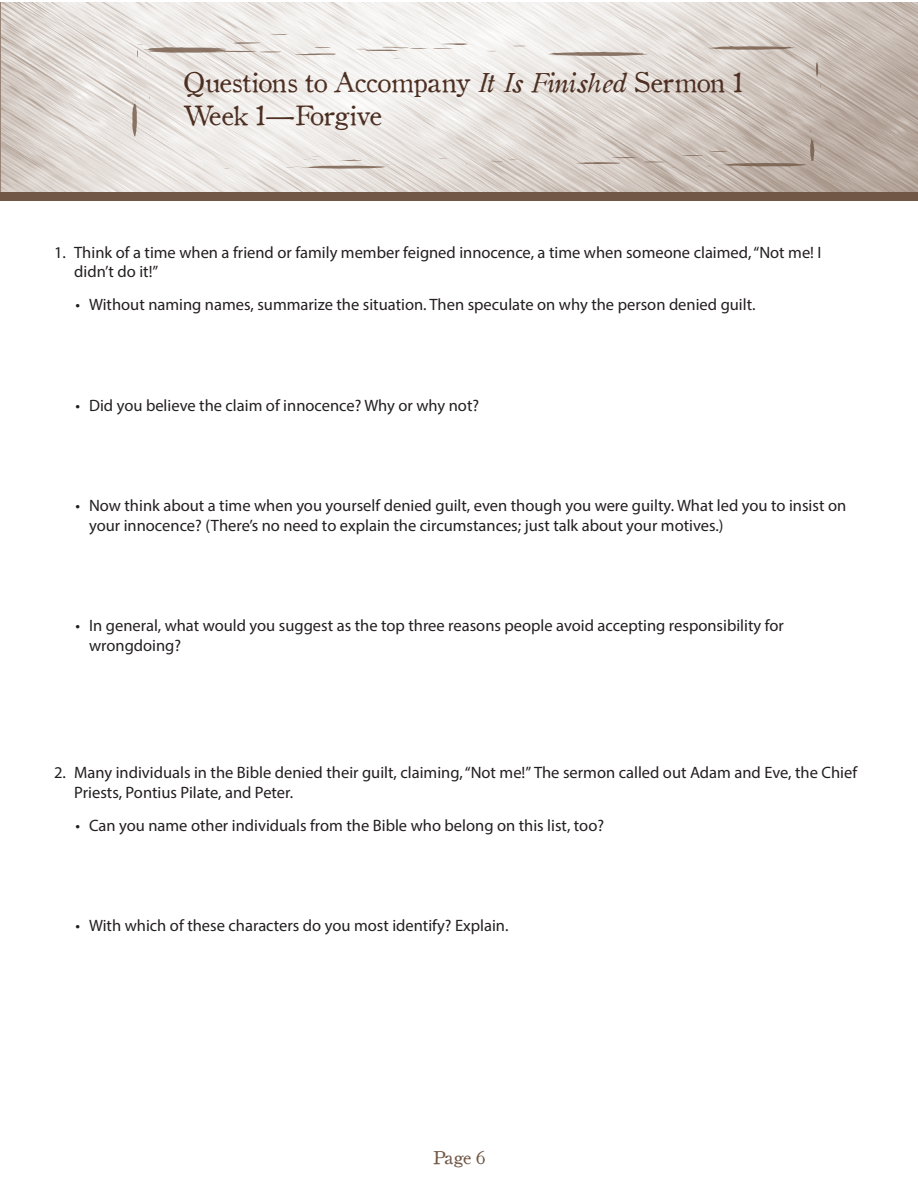
<style>
.page{position:relative;width:918px;height:1188px;background:#fff}
.page>*{position:absolute;margin:0;border:0;box-sizing:border-box;transform-origin:0 0}
.t1{font:27px/33px "Old Style 1 HPLHS";color:#4d2f22}
.t2{font:18px "Old Style 1 HPLHS";color:#705745}
.t3{font:16.5px/19.5px "Myriad Pro";color:#231f20}
.s1{font-family:"Oldstyle Italic HPLHS"}
</style>
<div class="page">
<img style="left:1px;top:2px;width:917px;height:190px">
<div style="left:0;top:192px;width:918px;height:9px;background:#715745"></div>
<svg style="left:269px;top:34px;width:21px;height:1px"></svg>
<svg style="left:290px;top:47px;width:49px;height:8px"></svg>
<svg style="left:356px;top:43px;width:119px;height:8px"></svg>
<svg style="left:509px;top:46px;width:19px;height:1px"></svg>
<svg style="left:805px;top:46px;width:12px;height:3px"></svg>
<svg style="left:703px;top:46px;width:92px;height:8px"></svg>
<svg style="left:816px;top:60px;width:5px;height:28px"></svg>
<svg style="left:574px;top:157px;width:101px;height:11px"></svg>
<svg style="left:682px;top:130px;width:133px;height:38px;background:#c0b3a9"></svg>
<svg style="left:548px;top:52px;width:106px;height:4px"></svg>
<svg style="left:489px;top:160px;width:30px;height:3px"></svg>
<svg style="left:132px;top:100px;width:6px;height:37px"></svg>
<svg style="left:289px;top:156px;width:102px;height:13px"></svg>
<svg style="left:136px;top:42px;width:145px;height:16px"></svg>
<h1 class="t1" style="left:183px;top:64px;width:561px">Questions to Accompany <span class="s1">It Is Finished</span> Sermon 1<br>Week 1—Forgive</h1>
<p class="t3" style="left:74px;top:242px;width:749px;text-indent:-20px">1. Think of a time when a friend or family member feigned innocence, a time when someone claimed, “Not me! I didn’t do it!”</p>
<p class="t3" style="left:76px;top:295px;width:681px">• Without naming names, summarize the situation. Then speculate on why the person denied guilt.</p>
<p class="t3" style="left:76px;top:395px;width:405px">• Did you believe the claim of innocence? Why or why not?</p>
<p class="t3" style="left:89px;top:496px;width:759px;text-indent:-13px">• Now think about a time when you yourself denied guilt, even though you were guilty. What led you to insist on your innocence? (There’s no need to explain the circumstances; just talk about your motives.)</p>
<p class="t3" style="left:89px;top:616px;width:696px;text-indent:-13px">• In general, what would you suggest as the top three reasons people avoid accepting responsibility for wrongdoing?</p>
<p class="t3" style="left:74px;top:763px;width:784px;text-indent:-20px">2. Many individuals in the Bible denied their guilt, claiming, “Not me!” The sermon called out Adam and Eve, the Chief<br>Priests, Pontius Pilate, and Peter.</p>
<p class="t3" style="left:76px;top:815px;width:530px">• Can you name other individuals from the Bible who belong on this list, too?</p>
<p class="t3" style="left:76px;top:916px;width:434px">• With which of these characters do you most identify? Explain.</p>
<p class="t2" style="left:433px;top:1144px;width:53px">Page 6</p>
</div>
